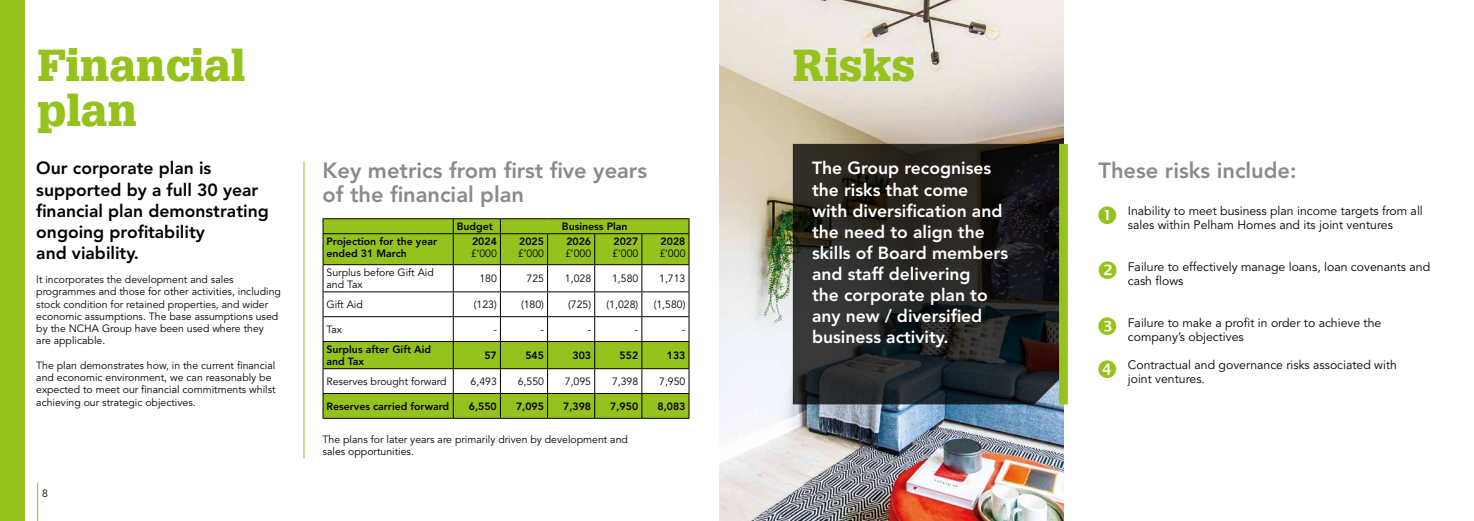
<style>
.page{position:relative;width:1474px;height:521px;background:#fff}
.page>*{position:absolute;margin:0;border:0;box-sizing:border-box;transform-origin:0 0}
.t1{font:900 43.75px/45.5px "Glypha LT Std";color:#96c21e}
.t2{font:800 21.88px/24.5px "Avenir LT Std";color:#8a8a8d}
.t3{font:800 17.5px/21px "Avenir LT Std";color:#fff}
.t4{font:800 17.5px/21px "Avenir LT Std";color:#000}
.t5{font:12.25px/14px "Avenir LT Std";color:#000}
.t6{font:10.5px/12.2px "Avenir LT Std";color:#000}
.t7{font:800 10.5px/12.2px "Avenir LT Std";color:#000}
</style>
<div class="page">
<img style="left:719px;top:0;width:344px;height:521px">
<div style="left:0;top:0;width:25px;height:521px;background:#96c21e"></div>
<hr style="left:37px;top:482px;width:1px;height:39px;background:#96c21e">
<svg style="left:323px;top:219px;width:365px;height:199px"></svg>
<hr style="left:322px;top:218px;width:131px;height:1px;background:#000">
<svg style="left:322px;top:219px;width:1px;height:14px"></svg>
<hr style="left:453px;top:218px;width:47px;height:1px;background:#000">
<svg style="left:453px;top:219px;width:1px;height:14px"></svg>
<hr style="left:500px;top:218px;width:47px;height:1px;background:#000">
<svg style="left:500px;top:219px;width:1px;height:14px"></svg>
<hr style="left:547px;top:218px;width:47px;height:1px;background:#000">
<hr style="left:594px;top:218px;width:48px;height:1px;background:#000">
<hr style="left:642px;top:218px;width:47px;height:1px;background:#000">
<svg style="left:688px;top:219px;width:1px;height:14px"></svg>
<hr style="left:322px;top:233px;width:131px;height:1px;background:#000">
<hr style="left:322px;top:234px;width:1px;height:30px;background:#000">
<hr style="left:453px;top:233px;width:47px;height:1px;background:#000">
<hr style="left:453px;top:234px;width:1px;height:30px;background:#000">
<hr style="left:500px;top:233px;width:47px;height:1px;background:#000">
<hr style="left:500px;top:234px;width:1px;height:30px;background:#000">
<hr style="left:547px;top:233px;width:47px;height:1px;background:#000">
<hr style="left:547px;top:234px;width:1px;height:30px;background:#000">
<hr style="left:594px;top:233px;width:48px;height:1px;background:#000">
<hr style="left:594px;top:234px;width:1px;height:30px;background:#000">
<hr style="left:642px;top:233px;width:47px;height:1px;background:#000">
<hr style="left:641px;top:234px;width:1px;height:30px;background:#000">
<hr style="left:688px;top:234px;width:1px;height:30px;background:#000">
<hr style="left:322px;top:264px;width:131px;height:1px;background:#000">
<hr style="left:453px;top:264px;width:47px;height:1px;background:#000">
<hr style="left:500px;top:264px;width:47px;height:1px;background:#000">
<hr style="left:547px;top:264px;width:47px;height:1px;background:#000">
<hr style="left:594px;top:264px;width:48px;height:1px;background:#000">
<hr style="left:642px;top:264px;width:47px;height:1px;background:#000">
<hr style="left:322px;top:291px;width:131px;height:1px;background:#000">
<hr style="left:453px;top:291px;width:47px;height:1px;background:#000">
<hr style="left:500px;top:291px;width:47px;height:1px;background:#000">
<hr style="left:547px;top:291px;width:47px;height:1px;background:#000">
<hr style="left:594px;top:291px;width:48px;height:1px;background:#000">
<hr style="left:642px;top:291px;width:47px;height:1px;background:#000">
<hr style="left:322px;top:316px;width:131px;height:1px;background:#000">
<hr style="left:453px;top:316px;width:47px;height:1px;background:#000">
<hr style="left:500px;top:316px;width:47px;height:1px;background:#000">
<hr style="left:547px;top:316px;width:47px;height:1px;background:#000">
<hr style="left:594px;top:316px;width:48px;height:1px;background:#000">
<hr style="left:642px;top:316px;width:47px;height:1px;background:#000">
<hr style="left:322px;top:341px;width:131px;height:1px;background:#000">
<hr style="left:453px;top:341px;width:47px;height:1px;background:#000">
<hr style="left:500px;top:341px;width:47px;height:1px;background:#000">
<hr style="left:547px;top:341px;width:47px;height:1px;background:#000">
<hr style="left:594px;top:341px;width:48px;height:1px;background:#000">
<hr style="left:642px;top:341px;width:47px;height:1px;background:#000">
<hr style="left:322px;top:368px;width:131px;height:1px;background:#000">
<hr style="left:453px;top:368px;width:47px;height:1px;background:#000">
<hr style="left:500px;top:368px;width:47px;height:1px;background:#000">
<hr style="left:547px;top:368px;width:47px;height:1px;background:#000">
<hr style="left:594px;top:368px;width:48px;height:1px;background:#000">
<hr style="left:642px;top:368px;width:47px;height:1px;background:#000">
<hr style="left:322px;top:393px;width:131px;height:1px;background:#000">
<svg style="left:322px;top:265px;width:1px;height:153px"></svg>
<hr style="left:453px;top:393px;width:47px;height:1px;background:#000">
<svg style="left:453px;top:265px;width:1px;height:153px"></svg>
<hr style="left:500px;top:393px;width:47px;height:1px;background:#000">
<svg style="left:500px;top:265px;width:1px;height:153px"></svg>
<hr style="left:547px;top:393px;width:47px;height:1px;background:#000">
<svg style="left:547px;top:265px;width:1px;height:153px"></svg>
<hr style="left:594px;top:393px;width:48px;height:1px;background:#000">
<svg style="left:594px;top:265px;width:1px;height:153px"></svg>
<hr style="left:642px;top:393px;width:47px;height:1px;background:#000">
<svg style="left:641px;top:265px;width:1px;height:153px"></svg>
<svg style="left:688px;top:265px;width:1px;height:153px"></svg>
<hr style="left:322px;top:418px;width:131px;height:1px;background:#000">
<hr style="left:453px;top:418px;width:47px;height:1px;background:#000">
<hr style="left:500px;top:418px;width:47px;height:1px;background:#000">
<hr style="left:547px;top:418px;width:47px;height:1px;background:#000">
<hr style="left:594px;top:418px;width:48px;height:1px;background:#000">
<hr style="left:642px;top:418px;width:47px;height:1px;background:#000">
<hr style="left:303px;top:161px;width:1px;height:297px;background:#96c21e">
<svg style="left:792px;top:144px;width:267px;height:260px;background:#232322"></svg>
<div style="left:1059px;top:144px;width:8px;height:260px;background:#96c21e"></div>
<h1 class="t1" style="left:37px;top:43px;width:210px">Financial plan</h1>
<h3 class="t4" style="left:36px;top:158px;width:234px">Our corporate plan is supported by a full 30 year financial plan demonstrating ongoing profitability<br>and viability.</h3>
<p class="t6" style="left:36px;top:274px;width:246px">It incorporates the development and sales programmes and those for other activities, including stock condition for retained properties, and wider economic assumptions. The base assumptions used by the NCHA Group have been used where they are applicable.</p>
<p class="t6" style="left:36px;top:359px;width:241px">The plan demonstrates how, in the current financial and economic environment, we can reasonably be expected to meet our financial commitments whilst achieving our strategic objectives.</p>
<p class="t6" style="left:42px;top:487px;width:7px">8</p>
<h2 class="t2" style="left:322px;top:158px;width:326px">Key metrics from first five years of the financial plan</h2>
<p class="t7" style="left:457px;top:220px;width:38px">Budget</p>
<p class="t7" style="left:562px;top:220px;width:67px">Business Plan</p>
<p class="t7" style="left:326px;top:235px;width:112px">Projection for the year ended 31 March</p>
<p class="t7" style="left:472px;top:235px;width:26px">2024</p>
<p class="t6" style="left:471px;top:248px;width:28px">£’000</p>
<p class="t7" style="left:519px;top:235px;width:26px">2025</p>
<p class="t6" style="left:518px;top:248px;width:28px">£’000</p>
<p class="t7" style="left:566px;top:235px;width:26px">2026</p>
<p class="t6" style="left:565px;top:248px;width:28px">£’000</p>
<p class="t7" style="left:613px;top:235px;width:26px">2027</p>
<p class="t6" style="left:612px;top:248px;width:28px">£’000</p>
<p class="t7" style="left:660px;top:235px;width:26px">2028</p>
<p class="t6" style="left:659px;top:248px;width:28px">£’000</p>
<p class="t6" style="left:326px;top:267px;width:109px">Surplus before Gift Aid and Tax</p>
<p class="t6" style="left:479px;top:273px;width:19px">180</p>
<p class="t6" style="left:526px;top:273px;width:19px">725</p>
<p class="t6" style="left:565px;top:273px;width:28px">1,028</p>
<p class="t6" style="left:612px;top:273px;width:28px">1,580</p>
<p class="t6" style="left:659px;top:273px;width:28px">1,713</p>
<p class="t6" style="left:326px;top:299px;width:38px">Gift Aid</p>
<p class="t6" style="left:474px;top:299px;width:24px">(123)</p>
<p class="t6" style="left:521px;top:299px;width:24px">(180)</p>
<p class="t6" style="left:568px;top:299px;width:24px">(725)</p>
<p class="t6" style="left:606px;top:299px;width:33px">(1,028)</p>
<p class="t6" style="left:653px;top:299px;width:33px">(1,580)</p>
<p class="t6" style="left:326px;top:324px;width:17px">Tax</p>
<p class="t6" style="left:493px;top:324px;width:5px">-</p>
<p class="t6" style="left:540px;top:324px;width:5px">-</p>
<p class="t6" style="left:587px;top:324px;width:5px">-</p>
<p class="t6" style="left:635px;top:324px;width:5px">-</p>
<p class="t6" style="left:682px;top:324px;width:5px">-</p>
<p class="t7" style="left:326px;top:343px;width:106px">Surplus after Gift Aid and Tax</p>
<p class="t7" style="left:484px;top:349px;width:14px">57</p>
<p class="t7" style="left:525px;top:349px;width:20px">545</p>
<p class="t7" style="left:572px;top:349px;width:20px">303</p>
<p class="t7" style="left:619px;top:349px;width:20px">552</p>
<p class="t7" style="left:666px;top:349px;width:20px">133</p>
<p class="t6" style="left:326px;top:376px;width:122px">Reserves brought forward</p>
<p class="t6" style="left:470px;top:376px;width:28px">6,493</p>
<p class="t6" style="left:517px;top:376px;width:28px">6,550</p>
<p class="t6" style="left:565px;top:376px;width:28px">7,095</p>
<p class="t6" style="left:612px;top:376px;width:28px">7,398</p>
<p class="t6" style="left:659px;top:376px;width:28px">7,950</p>
<p class="t7" style="left:326px;top:400px;width:124px">Reserves carried forward</p>
<p class="t7" style="left:469px;top:400px;width:29px">6,550</p>
<p class="t7" style="left:516px;top:400px;width:29px">7,095</p>
<p class="t7" style="left:563px;top:400px;width:29px">7,398</p>
<p class="t7" style="left:610px;top:400px;width:29px">7,950</p>
<p class="t7" style="left:657px;top:400px;width:29px">8,083</p>
<p class="t6" style="left:322px;top:433px;width:307px">The plans for later years are primarily driven by development and sales opportunities.</p>
<h1 class="t1" style="left:792px;top:43px;width:124px">Risks</h1>
<h3 class="t3" style="left:812px;top:158px;width:181px">The Group recognises</h3>
<h2 class="t2" style="left:1098px;top:158px;width:200px">These risks include:</h2>
<h3 class="t3" style="left:812px;top:179px;width:198px">the risks that come<br>with diversification and the need to align the skills of Board members and staff delivering<br>the corporate plan to any new / diversified business activity.</h3>
<p class="t5" style="left:1127px;top:204px;width:296px">Inability to meet business plan income targets from all sales within Pelham Homes and its joint ventures</p>
<p class="t5" style="left:1127px;top:260px;width:304px">Failure to effectively manage loans, loan covenants and cash flows</p>
<p class="t5" style="left:1127px;top:316px;width:255px">Failure to make a profit in order to achieve the company’s objectives</p>
<p class="t5" style="left:1127px;top:358px;width:271px">Contractual and governance risks associated with joint ventures.</p>
</div>
